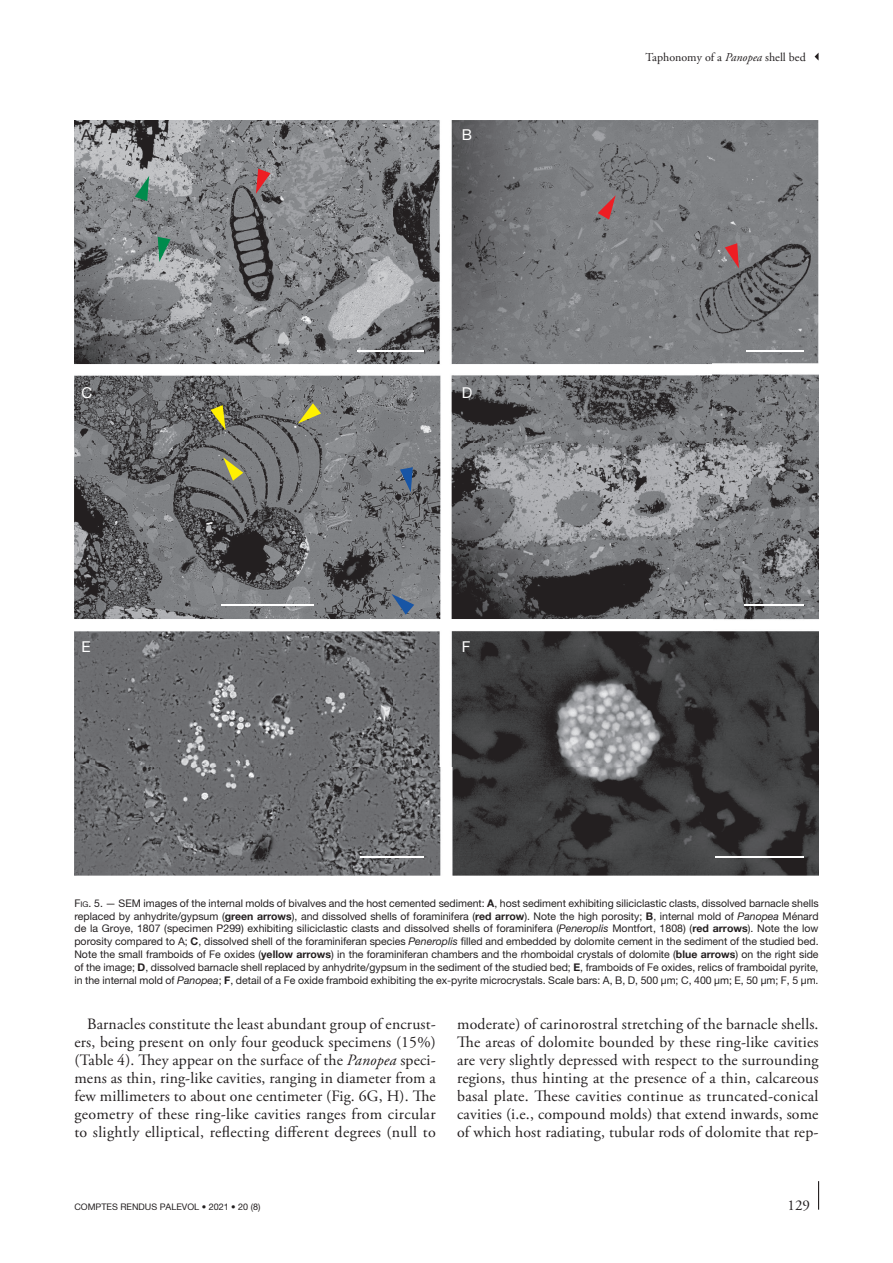
<style>
.page{position:relative;width:893px;height:1263px;background:#fff}
.page>*{position:absolute;margin:0;border:0;box-sizing:border-box;transform-origin:0 0}
.Texte_courant_Suite{font:15.75px/18px "Adobe Garamond Pro";letter-spacing:.01em;color:#231f20;text-align:justify}
.t1{font:15px "Helvetica Neue";color:#fff}
.t2{font:15px "Adobe Garamond Pro";color:#231f20}
.t3{font:15px "Helvetica Neue";color:#231f20}
.t4{font:12px "Adobe Garamond Pro";color:#231f20}
.t5{font:10.5px/12.8px "Helvetica Neue";color:#231f20;text-align:justify}
.t6{font:9px "Helvetica Neue";color:#231f20}
.s1{font-style:italic}
.s2{font-style:inherit}
.s3{font-size:7.8px}
.s4{font-weight:700}
</style>
<div class="page">
<svg style="left:818px;top:1181px;width:1px;height:29px"></svg>
<svg style="left:815px;top:53px;width:4px;height:8px"></svg>
<img style="left:74px;top:120px;width:745px;height:755px">
<hr style="left:357px;top:350px;width:66px;height:2px;background:#fff">
<hr style="left:746px;top:350px;width:57px;height:2px;background:#fff">
<hr style="left:744px;top:604px;width:59px;height:1px;background:#fff">
<hr style="left:715px;top:856px;width:88px;height:1px;background:#fff">
<hr style="left:221px;top:604px;width:92px;height:1px;background:#fff">
<hr style="left:360px;top:856px;width:63px;height:1px;background:#fff">
<svg style="left:256px;top:169px;width:14px;height:25px"></svg>
<svg style="left:135px;top:176px;width:14px;height:25px"></svg>
<svg style="left:158px;top:237px;width:13px;height:25px"></svg>
<svg style="left:598px;top:195px;width:18px;height:25px"></svg>
<svg style="left:725px;top:243px;width:14px;height:25px"></svg>
<svg style="left:211px;top:405px;width:15px;height:25px"></svg>
<svg style="left:298px;top:403px;width:23px;height:21px"></svg>
<svg style="left:223px;top:457px;width:20px;height:24px"></svg>
<svg style="left:400px;top:467px;width:13px;height:25px"></svg>
<svg style="left:391px;top:594px;width:23px;height:21px"></svg>
<p class="t3" style="left:82px;top:126px;width:11px">A</p>
<p class="t1" style="left:462px;top:126px;width:12px">B</p>
<p class="t1" style="left:82px;top:383px;width:12px">C</p>
<p class="t1" style="left:462px;top:383px;width:12px">D</p>
<p class="t1" style="left:82px;top:638px;width:11px">E</p>
<p class="t1" style="left:462px;top:638px;width:10px">F</p>
<p class="t4" style="left:646px;top:50px;width:162px">Taphonomy of a <span class="s1">Panopea</span> shell bed</p>
<p class="t5" style="left:74px;top:897px;width:746px"><span class="s2">F</span><span class="s3">ig</span><span class="s2">. 5</span>. — SEM images of the internal molds of bivalves and the host cemented sediment: <span class="s4">A</span>, host sediment exhibiting siliciclastic clasts, dissolved barnacle shells replaced by anhydrite/gypsum (<span class="s4">green arrows</span>), and dissolved shells of foraminifera (<span class="s4">red arrow</span>). Note the high porosity; <span class="s4">B</span>, internal mold of <span class="s1">Panopea</span> Ménard de la Groye, 1807 (specimen P299) exhibiting siliciclastic clasts and dissolved shells of foraminifera (<span class="s1">Peneroplis</span> Montfort, 1808) (<span class="s4">red arrows</span>). Note the low porosity compared to A; <span class="s4">C</span>, dissolved shell of the foraminiferan species <span class="s1">Peneroplis</span> filled and embedded by dolomite cement in the sediment of the studied bed.<br>Note the small framboids of Fe oxides (<span class="s4">yellow arrows</span>) in the foraminiferan chambers and the rhomboidal crystals of dolomite (<span class="s4">blue arrows</span>) on the right side of the image; <span class="s4">D</span>, dissolved barnacle shell replaced by anhydrite/gypsum in the sediment of the studied bed; <span class="s4">E</span>, framboids of Fe oxides, relics of framboidal pyrite, in the internal mold of <span class="s1">Panopea</span>; <span class="s4">F</span>, detail of a Fe oxide framboid exhibiting the ex-pyrite microcrystals. Scale bars: A, B, D, 500 µm; C, 400 µm; E, 50 µm; F, 5 µm.</p>
<p class="Texte_courant_Suite" style="left:74px;top:1016px;width:363px;text-indent:13px">Barnacles constitute the least abundant group of encrust&shy;ers, being present on only four geoduck specimens (15%) (Table 4). They appear on the surface of the <span class="s1">Panopea</span> speci&shy;mens as thin, ring-like cavities, ranging in diameter from a few millimeters to about one centimeter (Fig. 6G, H). The geometry of these ring-like cavities ranges from circular to slightly elliptical, reflecting different degrees (null to</p>
<p class="Texte_courant_Suite" style="left:457px;top:1016px;width:363px">moderate) of carinorostral stretching of the barnacle shells.<br>The areas of dolomite bounded by these ring-like cavities are very slightly depressed with respect to the surrounding regions, thus hinting at the presence of a thin, calcareous basal plate. These cavities continue as truncated-conical cavities (i.e., compound molds) that extend inwards, some of which host radiating, tubular rods of dolomite that rep-</p>
<p class="t6" style="left:74px;top:1201px;width:188px">COMPTES RENDUS PALEVOL • 2021 • 20 (8)</p>
<h2 class="t2" style="left:788px;top:1196px;width:24px">129</h2>
</div>
